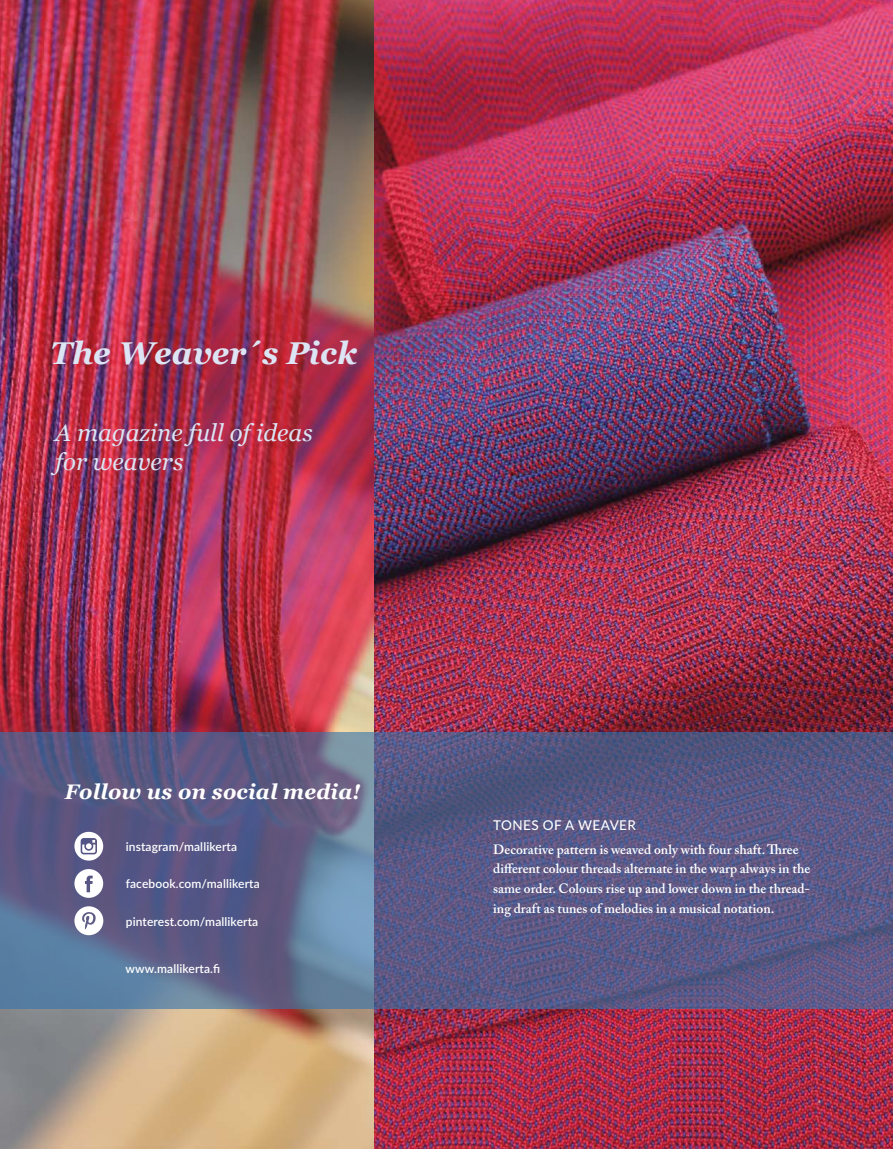
<style>
.page{position:relative;width:893px;height:1149px;background:#fff}
.page>*{position:absolute;margin:0;border:0;box-sizing:border-box;transform-origin:0 0}
.t1{font:italic 700 31.5px "Georgia";color:#dde5f5}
.t2{font:italic 24px/28.8px "Georgia";color:#dce4f5}
.t3{font:italic 700 21px "Georgia";letter-spacing:.01em;color:#fff}
.t4{font:600 13.5px/19.5px "Adobe Caslon Pro";color:#fff}
.t5{font:500 13.5px "Lato";letter-spacing:.03em;color:#fff}
.t6{font:600 12px "Lato";letter-spacing:.01em;color:#fff}
</style>
<div class="page">
<img style="left:0;top:0;width:374px;height:1148px">
<img style="left:374px;top:0;width:519px;height:1148px">
<svg style="left:0;top:731px;width:893px;height:277px"></svg>
<svg style="left:74px;top:868px;width:29px;height:29px"></svg>
<svg style="left:74px;top:906px;width:29px;height:28px"></svg>
<svg style="left:74px;top:831px;width:29px;height:29px"></svg>
<h1 class="t1" style="left:50px;top:333px;width:308px">The Weaver´s Pick</h1>
<h2 class="t2" style="left:55px;top:418px;width:259px">A magazine full of ideas for weavers</h2>
<h3 class="t3" style="left:65px;top:777px;width:297px">Follow us on social media!</h3>
<p class="t6" style="left:126px;top:837px;width:113px">instagram/mallikerta</p>
<p class="t6" style="left:126px;top:874px;width:136px">facebook.com/mallikerta</p>
<p class="t6" style="left:126px;top:912px;width:134px">pinterest.com/mallikerta</p>
<p class="t6" style="left:126px;top:959px;width:96px">www.mallikerta.fi</p>
<p class="t5" style="left:493px;top:815px;width:144px">TONES OF A WEAVER</p>
<p class="t4" style="left:493px;top:839px;width:318px">Decorative pattern is weaved only with four shaft. Three different colour threads alternate in the warp always in the same order. Colours rise up and lower down in the thread&shy;ing draft as tunes of melodies in a musical notation.</p>
</div>
